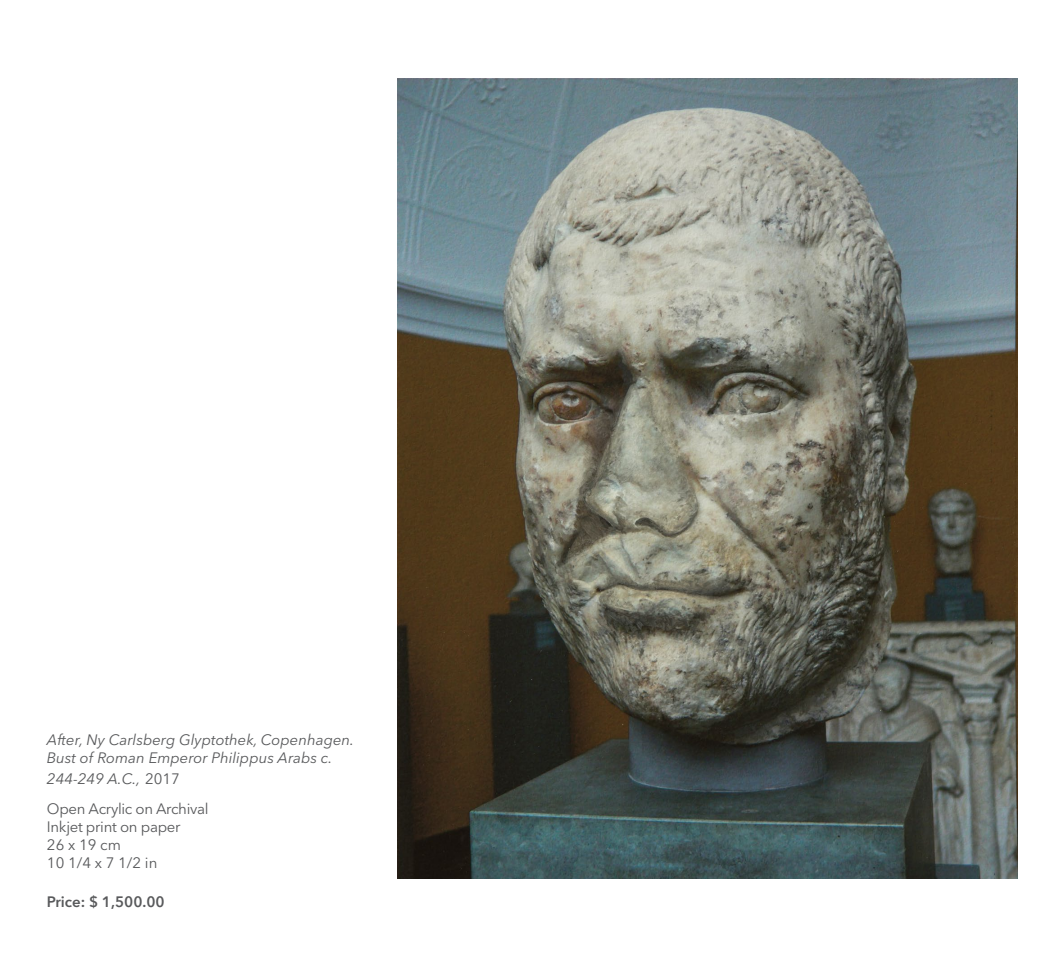
<style>
.page{position:relative;width:1063px;height:957px;background:#fff}
.page>*{position:absolute;margin:0;border:0;box-sizing:border-box;transform-origin:0 0}
.t1{font:15px/18px "Avenir Next LT Pro";letter-spacing:-.02em;color:#58595b}
.t2{font:italic 15px/18px "Avenir Next LT Pro";color:#58595b}
.t3{font:600 15px "Avenir Next LT Pro";color:#58595b}
.s1{font-style:italic}
</style>
<div class="page">
<img style="left:398px;top:78px;width:620px;height:801px">
<p class="t2" style="left:47px;top:731px;width:309px">After, Ny Carlsberg Glyptothek, Copenhagen.<br>Bust of Roman Emperor Philippus Arabs c.</p>
<p class="t1" style="left:47px;top:764px;width:163px;line-height:30px"><span class="s1">244-249 A.C.,</span> 2017<br>Open Acrylic on Archival</p>
<p class="t1" style="left:47px;top:818px;width:135px">Inkjet print on paper<br>26 x 19 cm<br>10 1/4 x 7 1/2 in</p>
<p class="t3" style="left:47px;top:893px;width:119px">Price: $ 1,500.00</p>
</div>
